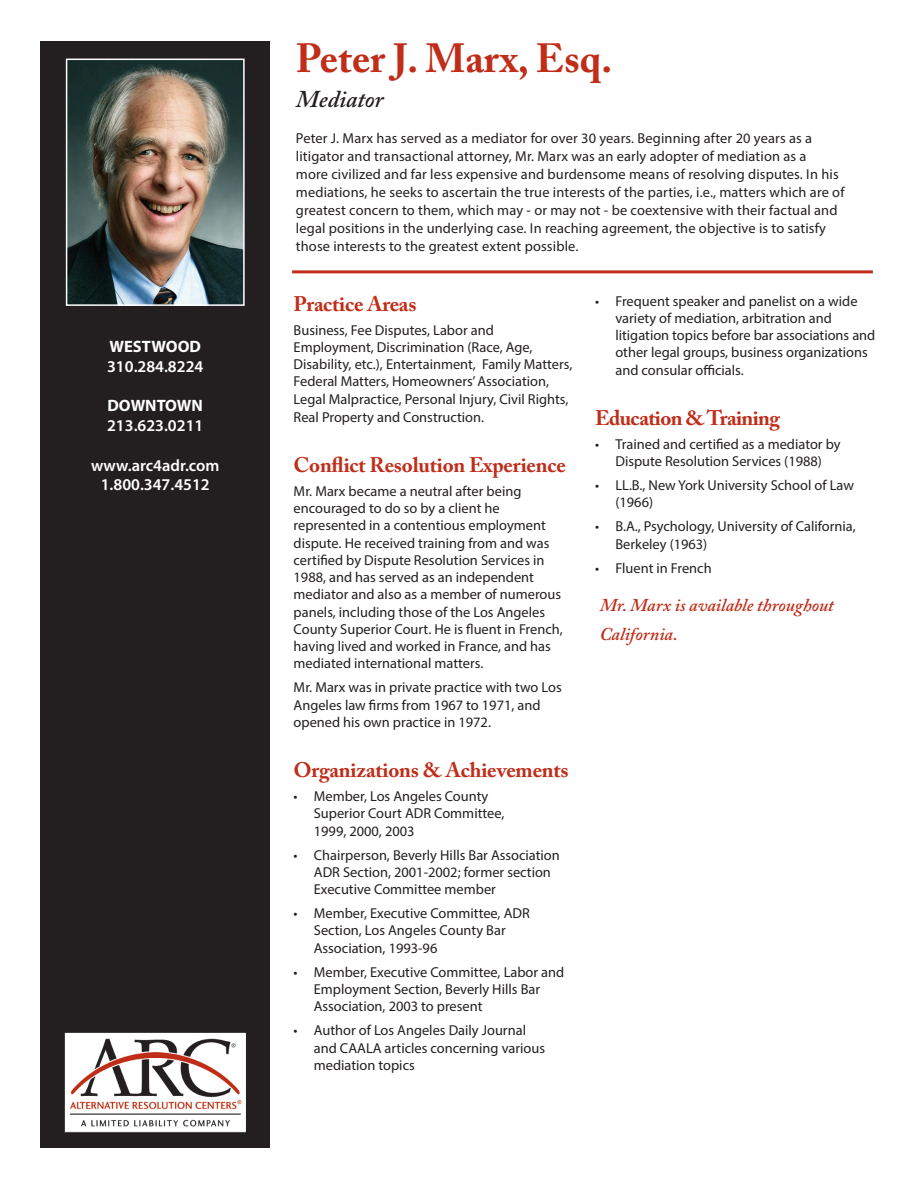
<style>
.page{position:relative;width:918px;height:1188px;background:#fff}
.page>*{position:absolute;margin:0;border:0;box-sizing:border-box;transform-origin:0 0}
.Headline{font:700 40.5px "Adobe Caslon Pro";color:#c02d19}
.Headline-2{font:italic 600 24px "Adobe Caslon Pro";color:#231f20}
.Resume_Bullet_Copy{font:700 21px "Adobe Caslon Pro";letter-spacing:-.01em;color:#c02d19}
.Resume_Bullet_Copy-2{font:700 21px "Adobe Caslon Pro";letter-spacing:-.03em;color:#c02d19}
.Resume_Body_Copy_Bold_Italic{font:italic 600 18px "Adobe Caslon Pro";color:#c02d19}
.t1{font:600 16.5px/19.8px "Myriad Pro";color:#fff}
.t2{font:700 16.5px "Myriad Pro";color:#fff}
.Body_text{font:14.4px/17.2px "Myriad Pro";color:#231f20}
.Resume_Bullet_Copy-3{font:14.4px/17.2px "Myriad Pro";color:#231f20}
.s1{font-weight:700}
</style>
<div class="page">
<div style="left:40px;top:41px;width:230px;height:1107px;background:#231f20"></div>
<hr style="left:292px;top:270px;width:581px;height:3px;background:#c02d19">
<img style="left:69px;top:62px;width:173px;height:241px">
<div style="left:66px;top:59px;width:179px;height:247px;border:2px solid #fff"></div>
<img style="left:64px;top:1032px;width:181px;height:100px">
<p class="t1" style="left:107px;top:336px;width:98px"><span class="s1">WESTWOOD<br></span>310.284.8224</p>
<p class="t2" style="left:107px;top:395px;width:97px">DOWNTOWN</p>
<p class="t1" style="left:107px;top:415px;width:98px">213.623.0211</p>
<p class="t1" style="left:91px;top:455px;width:130px">www.arc4adr.com</p>
<p class="t1" style="left:101px;top:474px;width:110px">1.800.347.4512</p>
<p class="Headline" style="left:296px;top:34px;width:318px">Peter J. Marx, Esq.</p>
<p class="Headline-2" style="left:296px;top:85px;width:89px">Mediator</p>
<p class="Body_text" style="left:296px;top:129px;width:550px;line-height:18px">Peter J. Marx has served as a mediator for over 30 years. Beginning after 20 years as a litigator and transactional attorney, Mr. Marx was an early adopter of mediation as a<br>more civilized and far less expensive and burdensome means of resolving disputes. In his mediations, he seeks to ascertain the true interests of the parties, i.e., matters which are of greatest concern to them, which may - or may not - be coextensive with their factual and legal positions in the underlying case. In reaching agreement, the objective is to satisfy those interests to the greatest extent possible.</p>
<p class="Resume_Bullet_Copy" style="left:294px;top:291px;width:124px">Practice Areas</p>
<p class="Resume_Bullet_Copy-3" style="left:294px;top:321px;width:280px">Business, Fee Disputes, Labor and Employment, Discrimination (Race, Age, Disability, etc.), Entertainment, Family Matters, Federal Matters, Homeowners’ Association, Legal Malpractice, Personal Injury, Civil Rights, Real Property and Construction.</p>
<p class="Resume_Bullet_Copy" style="left:294px;top:452px;width:274px">Conflict Resolution Experience</p>
<p class="Resume_Bullet_Copy-3" style="left:294px;top:482px;width:271px">Mr. Marx became a neutral after being encouraged to do so by a client he represented in a contentious employment dispute. He received training from and was certified by Dispute Resolution Services in 1988, and has served as an independent mediator and also as a member of numerous panels, including those of the Los Angeles County Superior Court. He is fluent in French, having lived and worked in France, and has mediated international matters.</p>
<p class="Resume_Bullet_Copy-3" style="left:294px;top:679px;width:270px">Mr. Marx was in private practice with two Los<br>Angeles law firms from 1967 to 1971, and opened his own practice in 1972.</p>
<p class="Resume_Bullet_Copy" style="left:294px;top:757px;width:277px">Organizations &amp; Achievements</p>
<p class="Body_text" style="left:314px;top:787px;width:192px;text-indent:-20px">• Member, Los Angeles County<br>Superior Court ADR Committee,<br>1999, 2000, 2003</p>
<p class="Body_text" style="left:314px;top:846px;width:247px;text-indent:-20px">• Chairperson, Beverly Hills Bar Association<br>ADR Section, 2001-2002; former section<br>Executive Committee member</p>
<p class="Body_text" style="left:314px;top:905px;width:217px;text-indent:-20px">• Member, Executive Committee, ADR<br>Section, Los Angeles County Bar<br>Association, 1993-96</p>
<p class="Body_text" style="left:314px;top:963px;width:252px;text-indent:-20px">• Member, Executive Committee, Labor and<br>Employment Section, Beverly Hills Bar<br>Association, 2003 to present</p>
<p class="Body_text" style="left:314px;top:1022px;width:233px;text-indent:-20px">• Author of Los Angeles Daily Journal and CAALA articles concerning various mediation topics</p>
<p class="Body_text" style="left:615px;top:292px;width:261px;text-indent:-20px">• Frequent speaker and panelist on a wide variety of mediation, arbitration and litigation topics before bar associations and other legal groups, business organizations and consular officials.</p>
<p class="Resume_Bullet_Copy-2" style="left:595px;top:405px;width:186px">Education &amp; Training</p>
<p class="Body_text" style="left:595px;top:435px;width:247px;text-align:center">• Trained and certified as a mediator by<br>Dispute Resolution Services (1988)</p>
<p class="Body_text" style="left:615px;top:476px;width:240px;text-indent:-20px">• LL.B., New York University School of Law (1966)</p>
<p class="Body_text" style="left:615px;top:518px;width:242px;text-indent:-20px">• B.A., Psychology, University of California,<br>Berkeley (1963)</p>
<p class="Body_text" style="left:595px;top:559px;width:118px">• Fluent in French</p>
<p class="Resume_Body_Copy_Bold_Italic" style="left:600px;top:595px;width:236px">Mr. Marx is available throughout</p>
<p class="Resume_Body_Copy_Bold_Italic" style="left:600px;top:623px;width:79px">California.</p>
</div>
